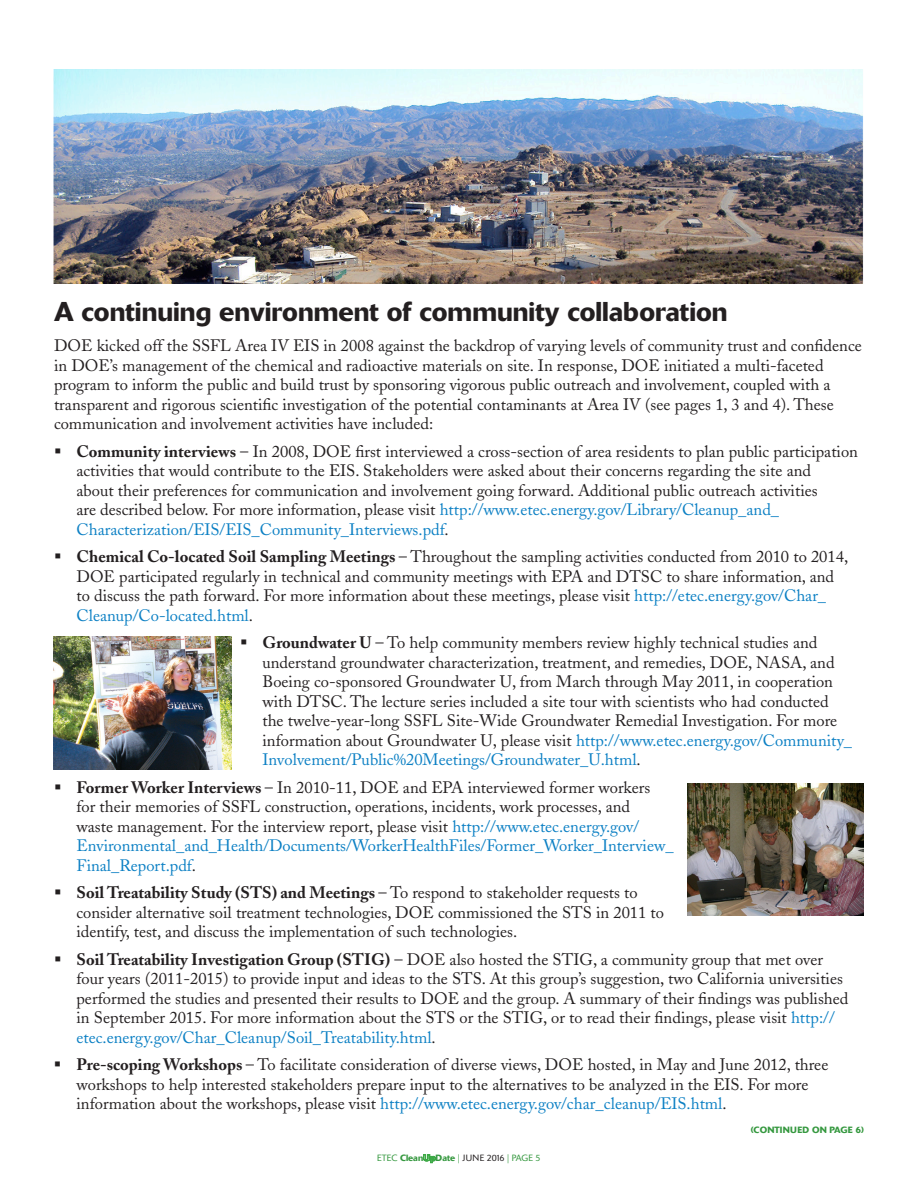
<style>
.page{position:relative;width:918px;height:1188px;background:#fff}
.page>*{position:absolute;margin:0;border:0;box-sizing:border-box;transform-origin:0 0}
.Heading_2{font:500 27px "Delta";color:#231f20}
.body{font:16.5px/19.5px "Adobe Caslon";color:#231f20}
.t1{font:300 9px "Delta";color:#35983f}
.continued{font:500 9px "Delta";letter-spacing:.02em;color:#35983f}
.s1{font-weight:700}
.s2{color:#0c80c4}
.s3{font-weight:500}
.s4{font-family:"Delta Outline";font-weight:400}
.s5{color:#231f20}
</style>
<div class="page">
<svg style="left:423px;top:1154px;width:13px;height:9px"></svg>
<img style="left:54px;top:70px;width:810px;height:213px">
<img style="left:687px;top:783px;width:177px;height:133px">
<img style="left:54px;top:637px;width:178px;height:132px">
<p class="Heading_2" style="left:54px;top:296px;width:675px">A continuing environment of community collaboration</p>
<p class="body" style="left:54px;top:336px;width:809px">DOE kicked off the SSFL Area IV EIS in 2008 against the backdrop of varying levels of community trust and confidence in DOE’s management of the chemical and radioactive materials on site. In response, DOE initiated a multi-faceted program to inform the public and build trust by sponsoring vigorous public outreach and involvement, coupled with a transparent and rigorous scientific investigation of the potential contaminants at Area IV (see pages 1, 3 and 4). These communication and involvement activities have included:</p>
<p class="body" style="left:76px;top:442px;width:783px;text-indent:-22px">▪ <span class="s1">Community interviews</span> – In 2008, DOE first interviewed a cross-section of area residents to plan public participation activities that would contribute to the EIS. Stakeholders were asked about their concerns regarding the site and<br>about their preferences for communication and involvement going forward. Additional public outreach activities<br>are described below. For more information, please visit <span class="s2">http://www.etec.energy.gov/Library/Cleanup_and_ Characterization/EIS/EIS_Community_Interviews.pdf</span>.</p>
<p class="body" style="left:76px;top:547px;width:773px;text-indent:-22px">▪ <span class="s1">Chemical Co-located Soil Sampling Meetings</span> – Throughout the sampling activities conducted from 2010 to 2014, DOE participated regularly in technical and community meetings with EPA and DTSC to share information, and to discuss the path forward. For more information about these meetings, please visit <span class="s2">http://etec.energy.gov/Char_ Cleanup/Co-located.html</span>.</p>
<p class="body" style="left:262px;top:633px;width:591px;text-indent:-22px">▪ <span class="s1">Groundwater U</span> – To help community members review highly technical studies and understand groundwater characterization, treatment, and remedies, DOE, NASA, and Boeing co-sponsored Groundwater U, from March through May 2011, in cooperation with DTSC. The lecture series included a site tour with scientists who had conducted the twelve-year-long SSFL Site-Wide Groundwater Remedial Investigation. For more information about Groundwater U, please visit <span class="s2">http://www.etec.energy.gov/Community_ Involvement/Public%20Meetings/Groundwater_U.html</span>.</p>
<p class="body" style="left:76px;top:778px;width:599px;text-indent:-22px">▪ <span class="s1">Former Worker Interviews</span> – In 2010-11, DOE and EPA interviewed former workers<br>for their memories of SSFL construction, operations, incidents, work processes, and<br>waste management. For the interview report, please visit <span class="s2">http://www.etec.energy.gov/ Environmental_and_Health/Documents/WorkerHealthFiles/Former_Worker_Interview_ Final_Report.pdf</span>.</p>
<p class="body" style="left:76px;top:883px;width:589px;text-indent:-22px">▪ <span class="s1">Soil Treatability Study (STS) and Meetings</span> – To respond to stakeholder requests to consider alternative soil treatment technologies, DOE commissioned the STS in 2011 to identify, test, and discuss the implementation of such technologies.</p>
<p class="body" style="left:76px;top:950px;width:773px;text-indent:-22px">▪ <span class="s1">Soil Treatability Investigation Group (STIG)</span> – DOE also hosted the STIG, a community group that met over four years (2011-2015) to provide input and ideas to the STS. At this group’s suggestion, two California universities performed the studies and presented their results to DOE and the group. A summary of their findings was published in September 2015. For more information about the STS or the STIG, or to read their findings, please visit <span class="s2">http:// etec.energy.gov/Char_Cleanup/Soil_Treatability.html</span>.</p>
<p class="body" style="left:76px;top:1055px;width:753px;text-indent:-22px">▪ <span class="s1">Pre-scoping Workshops</span> – To facilitate consideration of diverse views, DOE hosted, in May and June 2012, three workshops to help interested stakeholders prepare input to the alternatives to be analyzed in the EIS. For more information about the workshops, please visit <span class="s2">http://www.etec.energy.gov/char_cleanup/EIS.html</span>.</p>
<p class="t1" style="left:377px;top:1153px;width:165px">ETEC <span class="s3">Clean</span><span class="s4">Up</span><span class="s3">Date</span> | <span class="s5">JUNE 2016</span> | PAGE 5</p>
<p class="continued" style="left:751px;top:1124px;width:115px">(CONTINUED ON PAGE 6)</p>
</div>
